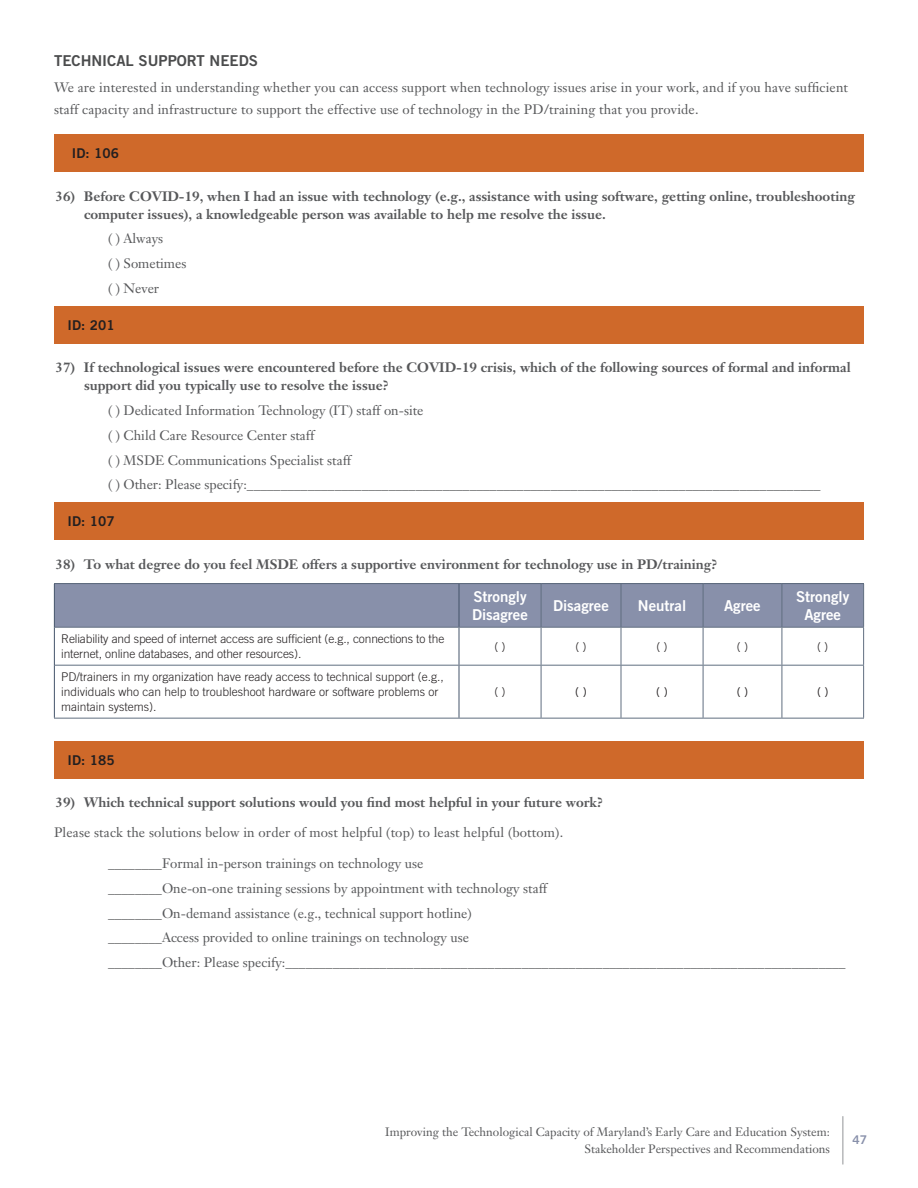
<style>
.page{position:relative;width:918px;height:1188px;background:#fff}
.page>*{position:absolute;margin:0;border:0;box-sizing:border-box;transform-origin:0 0}
.t1{font:15px/18px "Trade Gothic Bold Two";color:#fff}
.subhead_3{font:15px "Trade Gothic Bold Two";color:#4b4c4d}
.bullets{font:13.5px "Janson Text";color:#57585a}
.app_a_bold_bullets{font:700 13.5px/18px "Janson Text";color:#57585a}
.body{font:13.5px/22.5px "Janson Text";letter-spacing:.01em;color:#57585a}
.yellow_box{font:13.5px "Trade Gothic Bold Two";letter-spacing:.01em;color:#231f20}
.t2{font:300 12px/15px "Trade Gothic";color:#231f20}
.t3{font:12px/16.5px "Janson Text";color:#57585a;text-align:right}
.t4{font:12px "Trade Gothic";color:#231f20}
.t5{font:12px "Trade Gothic Bold Two";color:#8890aa}
</style>
<div class="page">
<hr style="left:843px;top:1116px;width:1px;height:49px;background:#939598">
<div style="left:54px;top:135px;width:810px;height:37px;background:#cf692a"></div>
<div style="left:54px;top:306px;width:810px;height:37px;background:#cf692a"></div>
<div style="left:54px;top:503px;width:810px;height:37px;background:#cf692a"></div>
<div style="left:55px;top:584px;width:808px;height:43px;background:#8890aa"></div>
<svg style="left:55px;top:628px;width:808px;height:90px"></svg>
<hr style="left:54px;top:583px;width:405px;height:1px;background:#576579">
<hr style="left:459px;top:583px;width:82px;height:1px;background:#576579">
<hr style="left:541px;top:583px;width:80px;height:1px;background:#576579">
<hr style="left:621px;top:583px;width:82px;height:1px;background:#576579">
<hr style="left:703px;top:583px;width:79px;height:1px;background:#576579">
<hr style="left:782px;top:583px;width:82px;height:1px;background:#576579">
<hr style="left:54px;top:584px;width:1px;height:43px;background:#44546a">
<hr style="left:459px;top:584px;width:1px;height:43px;background:#44546a">
<hr style="left:54px;top:627px;width:1px;height:38px;background:#44546a">
<hr style="left:459px;top:628px;width:1px;height:37px;background:#44546a">
<hr style="left:54px;top:665px;width:1px;height:53px;background:#44546a">
<hr style="left:459px;top:666px;width:1px;height:52px;background:#44546a">
<hr style="left:541px;top:584px;width:1px;height:43px;background:#606e80">
<hr style="left:621px;top:584px;width:1px;height:43px;background:#606e80">
<hr style="left:703px;top:584px;width:1px;height:43px;background:#606e80">
<hr style="left:782px;top:584px;width:1px;height:43px;background:#606e80">
<hr style="left:863px;top:584px;width:1px;height:43px;background:#606e80">
<hr style="left:55px;top:627px;width:404px;height:1px;background:#606e80">
<hr style="left:459px;top:627px;width:82px;height:1px;background:#606e80">
<hr style="left:541px;top:627px;width:80px;height:1px;background:#606e80">
<hr style="left:541px;top:628px;width:1px;height:37px;background:#606e80">
<hr style="left:621px;top:627px;width:82px;height:1px;background:#606e80">
<hr style="left:621px;top:628px;width:1px;height:37px;background:#606e80">
<hr style="left:703px;top:627px;width:79px;height:1px;background:#606e80">
<hr style="left:703px;top:628px;width:1px;height:37px;background:#606e80">
<hr style="left:782px;top:627px;width:82px;height:1px;background:#606e80">
<hr style="left:782px;top:628px;width:1px;height:37px;background:#606e80">
<hr style="left:863px;top:628px;width:1px;height:37px;background:#606e80">
<hr style="left:55px;top:665px;width:404px;height:1px;background:#606e80">
<hr style="left:459px;top:665px;width:82px;height:1px;background:#606e80">
<hr style="left:541px;top:665px;width:80px;height:1px;background:#606e80">
<hr style="left:541px;top:666px;width:1px;height:52px;background:#606e80">
<hr style="left:621px;top:665px;width:82px;height:1px;background:#606e80">
<hr style="left:621px;top:666px;width:1px;height:52px;background:#606e80">
<hr style="left:703px;top:665px;width:79px;height:1px;background:#606e80">
<hr style="left:703px;top:666px;width:1px;height:52px;background:#606e80">
<hr style="left:782px;top:665px;width:82px;height:1px;background:#606e80">
<hr style="left:782px;top:666px;width:1px;height:52px;background:#606e80">
<hr style="left:863px;top:666px;width:1px;height:52px;background:#606e80">
<hr style="left:54px;top:718px;width:405px;height:1px;background:#606e80">
<hr style="left:459px;top:718px;width:82px;height:1px;background:#606e80">
<hr style="left:541px;top:718px;width:80px;height:1px;background:#606e80">
<hr style="left:621px;top:718px;width:82px;height:1px;background:#606e80">
<hr style="left:703px;top:718px;width:79px;height:1px;background:#606e80">
<hr style="left:782px;top:718px;width:82px;height:1px;background:#606e80">
<div style="left:54px;top:741px;width:810px;height:37px;background:#cf692a"></div>
<p class="subhead_3" style="left:54px;top:51px;width:205px">TECHNICAL SUPPORT NEEDS</p>
<p class="body" style="left:54px;top:76px;width:796px">We are interested in understanding whether you can access support when technology issues arise in your work, and if you have sufficient staff capacity and infrastructure to support the effective use of technology in the PD/training that you provide.</p>
<p class="yellow_box" style="left:72px;top:145px;width:49px">ID: 106</p>
<p class="app_a_bold_bullets" style="left:84px;top:187px;width:772px;text-indent:-28px">36) Before COVID-19, when I had an issue with technology (e.g., assistance with using software, getting online, troubleshooting computer issues), a knowledgeable person was available to help me resolve the issue.</p>
<p class="bullets" style="left:108px;top:230px;width:57px">( ) Always</p>
<p class="bullets" style="left:108px;top:255px;width:80px">( ) Sometimes</p>
<p class="bullets" style="left:108px;top:280px;width:53px">( ) Never</p>
<p class="yellow_box" style="left:68px;top:316px;width:49px">ID: 201</p>
<p class="app_a_bold_bullets" style="left:84px;top:359px;width:768px;text-indent:-28px">37) If technological issues were encountered before the COVID-19 crisis, which of the following sources of formal and informal support did you typically use to resolve the issue?</p>
<p class="bullets" style="left:108px;top:402px;width:317px">( ) Dedicated Information Technology (IT) staff on-site</p>
<p class="bullets" style="left:108px;top:427px;width:208px">( ) Child Care Resource Center staff</p>
<p class="bullets" style="left:108px;top:451px;width:245px">( ) MSDE Communications Specialist staff</p>
<p class="bullets" style="left:108px;top:476px;width:714px">( ) Other: Please specify:_____________________________________________________________________________________</p>
<p class="yellow_box" style="left:68px;top:513px;width:49px">ID: 107</p>
<p class="app_a_bold_bullets" style="left:56px;top:555px;width:663px">38) To what degree do you feel MSDE offers a supportive environment for technology use in PD/training?</p>
<p class="t1" style="left:472px;top:588px;width:57px">Strongly<br>Disagree</p>
<p class="t1" style="left:553px;top:597px;width:57px">Disagree</p>
<p class="t1" style="left:638px;top:597px;width:50px">Neutral</p>
<p class="t1" style="left:724px;top:597px;width:38px">Agree</p>
<p class="t1" style="left:796px;top:588px;width:55px;text-align:center">Strongly<br>Agree</p>
<p class="t2" style="left:61px;top:632px;width:385px">Reliability and speed of internet access are sufficient (e.g., connections to the internet, online databases, and other resources).</p>
<p class="t2" style="left:494px;top:639px;width:13px">( )</p>
<p class="t2" style="left:575px;top:639px;width:13px">( )</p>
<p class="t2" style="left:656px;top:639px;width:13px">( )</p>
<p class="t2" style="left:737px;top:639px;width:13px">( )</p>
<p class="t2" style="left:817px;top:639px;width:13px">( )</p>
<p class="t2" style="left:61px;top:669px;width:384px">PD/trainers in my organization have ready access to technical support (e.g., individuals who can help to troubleshoot hardware or software problems or maintain systems).</p>
<p class="t2" style="left:494px;top:684px;width:13px">( )</p>
<p class="t4" style="left:575px;top:685px;width:13px">( )</p>
<p class="t4" style="left:656px;top:685px;width:13px">( )</p>
<p class="t4" style="left:737px;top:685px;width:13px">( )</p>
<p class="t4" style="left:817px;top:685px;width:13px">( )</p>
<p class="yellow_box" style="left:68px;top:751px;width:49px">ID: 185</p>
<p class="app_a_bold_bullets" style="left:56px;top:793px;width:549px">39) Which technical support solutions would you find most helpful in your future work?</p>
<p class="body" style="left:54px;top:821px;width:511px">Please stack the solutions below in order of most helpful (top) to least helpful (bottom).</p>
<p class="bullets" style="left:108px;top:855px;width:317px">________Formal in-person trainings on technology use</p>
<p class="bullets" style="left:108px;top:880px;width:441px">________One-on-one training sessions by appointment with technology staff</p>
<p class="bullets" style="left:108px;top:904px;width:365px">________On-demand assistance (e.g., technical support hotline)</p>
<p class="bullets" style="left:108px;top:929px;width:362px">________Access provided to online trainings on technology use</p>
<p class="bullets" style="left:108px;top:954px;width:739px">________Other: Please specify:___________________________________________________________________________________</p>
<p class="t3" style="left:385px;top:1124px;width:446px">Improving the Technological Capacity of Maryland’s Early Care and Education System:<br>Stakeholder Perspectives and Recommendations</p>
<p class="t5" style="left:853px;top:1132px;width:16px">47</p>
</div>
